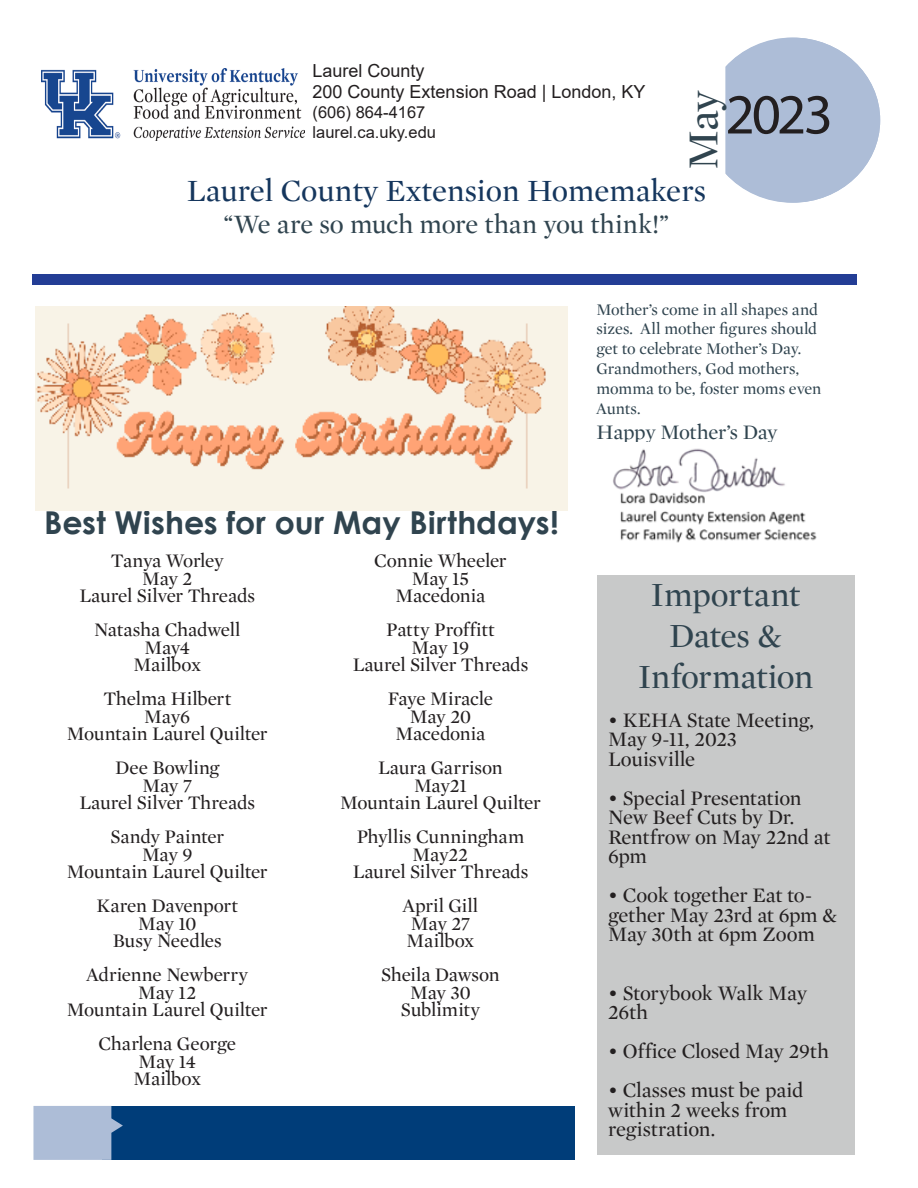
<style>
.page{position:relative;width:918px;height:1188px;background:#fff}
.page>*{position:absolute;margin:0;border:0;box-sizing:border-box;transform-origin:0 0}
.t1{font:57px "Myriad Pro";color:#231f20}
.Description{font:43.5px "Mercury Display";color:#30444f}
.Description-2{font:34.5px/41.4px "Mercury Display";letter-spacing:-.01em;color:#30444f;text-align:center}
.t2{font:31.5px "Mercury Display";color:#15365d}
.Description-3{font:700 31.5px "Century Gothic";color:#30444f}
.Description-4{font:27px "Mercury Display";letter-spacing:-.015em;color:#30444f}
.t3{font:21px/19.5px "Mercury Display";letter-spacing:-.01em;color:#231f20}
.Description-5{font:21px "Mercury Display";letter-spacing:-.015em;color:#30444f}
.t4{font:19.5px "Mercury Display";letter-spacing:-.01em;color:#231f20}
.t5{font:18px "Arial";color:#231f20}
.Description-6{font:16.5px/19.8px "Mercury Display";letter-spacing:-.005em;color:#30444f}
.t6{font:16.5px "Arial";color:#231f20}
</style>
<div class="page">
<div style="left:33px;top:275px;width:824px;height:10px;background:#233d95"></div>
<div style="left:102px;top:1106px;width:473px;height:54px;background:#003d79"></div>
<svg style="left:33px;top:1106px;width:90px;height:54px;background:#9aafcc"></svg>
<svg style="left:726px;top:38px;width:154px;height:165px"></svg>
<div style="left:597px;top:575px;width:258px;height:579px;background:#c8c9c9"></div>
<img style="left:613px;top:448px;width:204px;height:95px">
<img style="left:42px;top:69px;width:262px;height:71px">
<img style="left:35px;top:306px;width:533px;height:205px">
<p class="t5" style="left:313px;top:58px;width:114px">Laurel County</p>
<p class="t5" style="left:313px;top:80px;width:334px">200 County Extension Road | London, KY</p>
<p class="t6" style="left:313px;top:101px;width:114px">(606) 864-4167</p>
<p class="t6" style="left:313px;top:121px;width:125px">laurel.ca.uky.edu</p>
<p class="t2" style="left:187px;top:173px;width:521px">Laurel County Extension Homemakers</p>
<p class="Description-4" style="left:223px;top:209px;width:447px">“We are so much more than you think!”</p>
<p class="Description" style="left:679px;top:170px;width:82px;rotate:-90deg">May</p>
<p class="t1" style="left:726px;top:79px;width:109px">2023</p>
<p class="Description-3" style="left:44px;top:499px;width:516px">Best Wishes for our May Birthdays!</p>
<p class="t4" style="left:111px;top:550px;width:115px">Tanya Worley</p>
<p class="t4" style="left:142px;top:567px;width:52px">May 2</p>
<p class="t4" style="left:79px;top:584px;width:177px">Laurel Silver Threads</p>
<p class="t4" style="left:94px;top:619px;width:148px">Natasha Chadwell</p>
<p class="t4" style="left:144px;top:636px;width:47px">May4</p>
<p class="t4" style="left:133px;top:653px;width:69px">Mailbox</p>
<p class="t4" style="left:103px;top:688px;width:129px">Thelma Hilbert</p>
<p class="t4" style="left:144px;top:705px;width:47px">May6</p>
<p class="t4" style="left:67px;top:722px;width:202px">Mountain Laurel Quilter</p>
<p class="t4" style="left:115px;top:757px;width:106px">Dee Bowling</p>
<p class="t4" style="left:142px;top:774px;width:51px">May 7</p>
<p class="t4" style="left:79px;top:791px;width:177px">Laurel Silver Threads</p>
<p class="t4" style="left:110px;top:826px;width:115px">Sandy Painter</p>
<p class="t4" style="left:142px;top:843px;width:52px">May 9</p>
<p class="t4" style="left:67px;top:860px;width:202px">Mountain Laurel Quilter</p>
<p class="t4" style="left:97px;top:895px;width:143px">Karen Davenport</p>
<p class="t4" style="left:138px;top:912px;width:60px">May 10</p>
<p class="t4" style="left:113px;top:929px;width:110px">Busy Needles</p>
<p class="t4" style="left:86px;top:964px;width:163px">Adrienne Newberry</p>
<p class="t4" style="left:138px;top:981px;width:60px">May 12</p>
<p class="t4" style="left:67px;top:998px;width:202px">Mountain Laurel Quilter</p>
<p class="t4" style="left:98px;top:1033px;width:139px">Charlena George</p>
<p class="t4" style="left:138px;top:1050px;width:59px">May 14</p>
<p class="t4" style="left:133px;top:1067px;width:69px">Mailbox</p>
<p class="t4" style="left:374px;top:550px;width:134px">Connie Wheeler</p>
<p class="t4" style="left:412px;top:567px;width:59px">May 15</p>
<p class="t4" style="left:396px;top:584px;width:91px">Macedonia</p>
<p class="t4" style="left:386px;top:619px;width:110px">Patty Proffitt</p>
<p class="t4" style="left:412px;top:636px;width:59px">May 19</p>
<p class="t4" style="left:353px;top:653px;width:177px">Laurel Silver Threads</p>
<p class="t4" style="left:388px;top:688px;width:107px">Faye Miracle</p>
<p class="t4" style="left:410px;top:705px;width:63px">May 20</p>
<p class="t4" style="left:396px;top:722px;width:91px">Macedonia</p>
<p class="t4" style="left:378px;top:757px;width:126px">Laura Garrison</p>
<p class="t4" style="left:414px;top:774px;width:54px">May21</p>
<p class="t4" style="left:340px;top:791px;width:202px">Mountain Laurel Quilter</p>
<p class="t4" style="left:357px;top:826px;width:169px">Phyllis Cunningham</p>
<p class="t4" style="left:413px;top:843px;width:57px">May22</p>
<p class="t4" style="left:353px;top:860px;width:177px">Laurel Silver Threads</p>
<p class="t4" style="left:403px;top:895px;width:77px">April Gill</p>
<p class="t4" style="left:411px;top:912px;width:61px">May 27</p>
<p class="t4" style="left:407px;top:929px;width:69px">Mailbox</p>
<p class="t4" style="left:381px;top:964px;width:120px">Sheila Dawson</p>
<p class="t4" style="left:410px;top:981px;width:62px">May 30</p>
<p class="t4" style="left:401px;top:998px;width:81px">Sublimity</p>
<p class="Description-6" style="left:597px;top:300px;width:226px">Mother’s come in all shapes and sizes. All mother figures should get to celebrate Mother’s Day.<br>Grandmothers, God mothers, momma to be, foster moms even<br>Aunts.</p>
<p class="Description-5" style="left:597px;top:420px;width:183px">Happy Mother’s Day</p>
<p class="Description-2" style="left:638px;top:574px;width:177px">Important<br>Dates &amp;<br>Information</p>
<p class="t3" style="left:608px;top:710px;width:207px">• KEHA State Meeting,<br>May 9-11, 2023</p>
<p class="t3" style="left:608px;top:749px;width:89px">Louisville</p>
<p class="t3" style="left:608px;top:788px;width:224px">• Special Presentation<br>New Beef Cuts by Dr.<br>Rentfrow on May 22nd at<br>6pm</p>
<p class="t3" style="left:608px;top:886px;width:231px">• Cook together Eat to&shy;gether May 23rd at 6pm &amp;<br>May 30th at 6pm Zoom</p>
<p class="t3" style="left:608px;top:983px;width:201px">• Storybook Walk May<br>26th</p>
<p class="t3" style="left:608px;top:1042px;width:223px">• Office Closed May 29th</p>
<p class="t3" style="left:608px;top:1081px;width:197px">• Classes must be paid within 2 weeks from</p>
<p class="t3" style="left:608px;top:1120px;width:109px">registration.</p>
</div>
